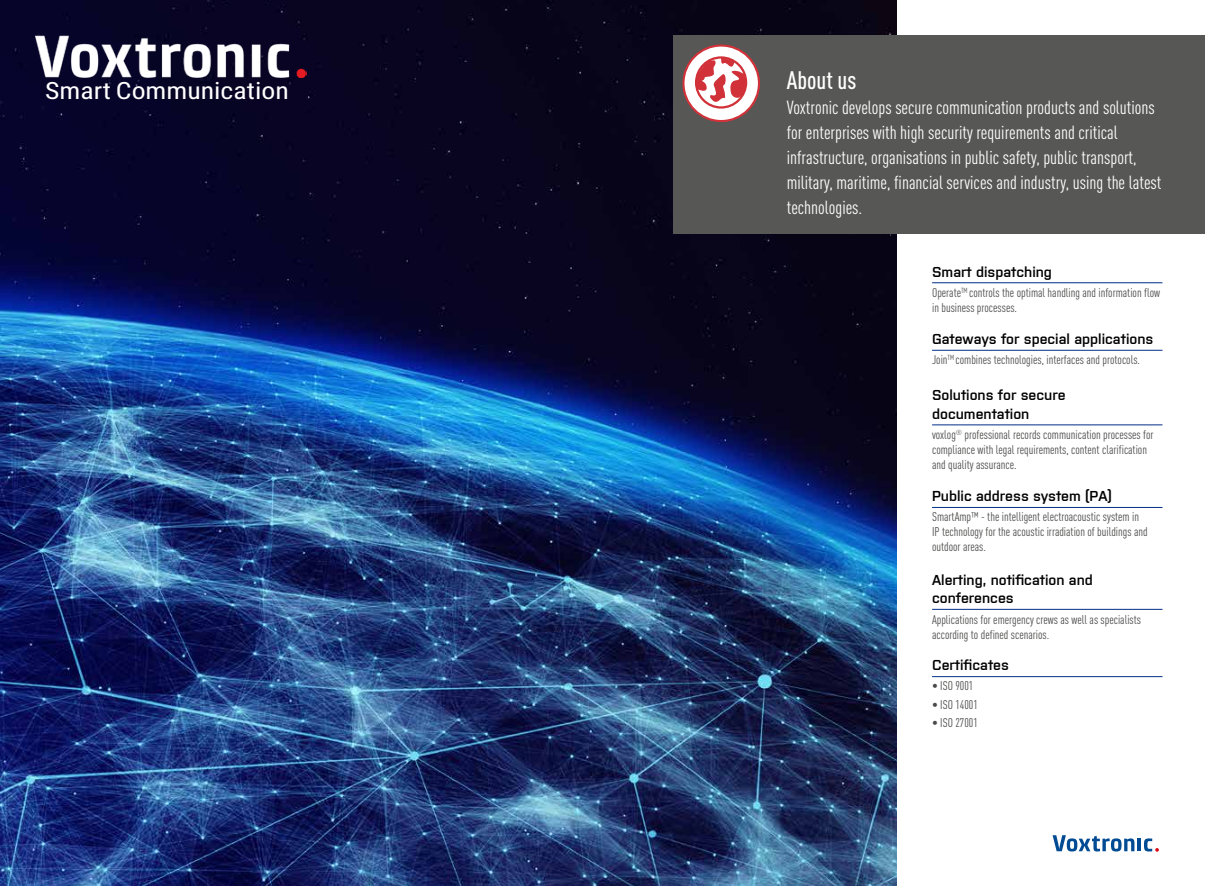
<style>
.page{position:relative;width:1205px;height:886px;background:#fff}
.page>*{position:absolute;margin:0;border:0;box-sizing:border-box;transform-origin:0 0}
.t1{font:500 condensed 25px "DIN Pro";color:#fff}
.t2{font:23.75px "Roboto Condensed";color:#fff;scale:1.17 1}
.t3{font:condensed 18.75px/25px "DIN Pro";color:#fff}
.t4{font:600 14.38px/18.8px "Purista";color:#000}
.t5{font:condensed 12.5px/15px "DIN Pro";color:#4a4a49}
</style>
<div class="page">
<img style="left:0;top:0;width:896px;height:886px">
<div style="left:673px;top:35px;width:532px;height:199px;background:#575756"></div>
<svg style="left:682px;top:44px;width:78px;height:78px"></svg>
<svg style="left:1052px;top:835px;width:82px;height:16px"></svg>
<hr style="left:1137px;top:839px;width:4px;height:12px;background:#004b93">
<svg style="left:1144px;top:838px;width:15px;height:14px"></svg>
<img style="left:35px;top:35px;width:272px;height:43px">
<hr style="left:932px;top:282px;width:230px;height:1px;background:#002f87">
<hr style="left:932px;top:350px;width:230px;height:1px;background:#002f87">
<hr style="left:932px;top:424px;width:230px;height:1px;background:#002f87">
<hr style="left:932px;top:507px;width:230px;height:1px;background:#002f87">
<hr style="left:932px;top:609px;width:230px;height:1px;background:#002f87">
<hr style="left:932px;top:676px;width:230px;height:1px;background:#002f87">
<h2 class="t2" style="left:45px;top:74px;width:210px">Smart Communication</h2>
<h1 class="t1" style="left:787px;top:61px;width:71px">About us</h1>
<p class="t3" style="left:787px;top:93px;width:376px">Voxtronic develops secure communication products and solutions for enterprises with high security requirements and critical infrastructure, organisations in public safety, public transport, military, maritime, financial services and industry, using the latest technologies.</p>
<p class="t4" style="left:932px;top:261px;width:121px">Smart dispatching</p>
<p class="t5" style="left:932px;top:284px;width:230px">Operate<sup>TM</sup> controls the optimal handling and information flow in business processes.</p>
<p class="t4" style="left:932px;top:328px;width:223px">Gateways for special applications</p>
<p class="t5" style="left:932px;top:351px;width:209px">Join<sup>TM</sup> combines technologies, interfaces and protocols.</p>
<p class="t4" style="left:932px;top:385px;width:135px">Solutions for secure documentation</p>
<p class="t5" style="left:932px;top:426px;width:223px">voxlog<sup>®</sup> professional records communication processes for compliance with legal requirements, content clarification and quality assurance.</p>
<p class="t4" style="left:932px;top:485px;width:181px">Public address system (PA)</p>
<p class="t5" style="left:932px;top:508px;width:217px">SmartAmp™ - the intelligent electroacoustic system in<br>IP technology for the acoustic irradiation of buildings and outdoor areas.</p>
<p class="t4" style="left:932px;top:569px;width:162px">Alerting, notification and conferences</p>
<p class="t5" style="left:932px;top:611px;width:210px">Applications for emergency crews as well as specialists according to defined scenarios.</p>
<p class="t4" style="left:932px;top:654px;width:78px">Certificates</p>
<p class="t5" style="left:932px;top:677px;width:43px">• ISO 9001</p>
<p class="t5" style="left:932px;top:696px;width:47px">• ISO 14001</p>
<p class="t5" style="left:932px;top:714px;width:47px">• ISO 27001</p>
</div>
